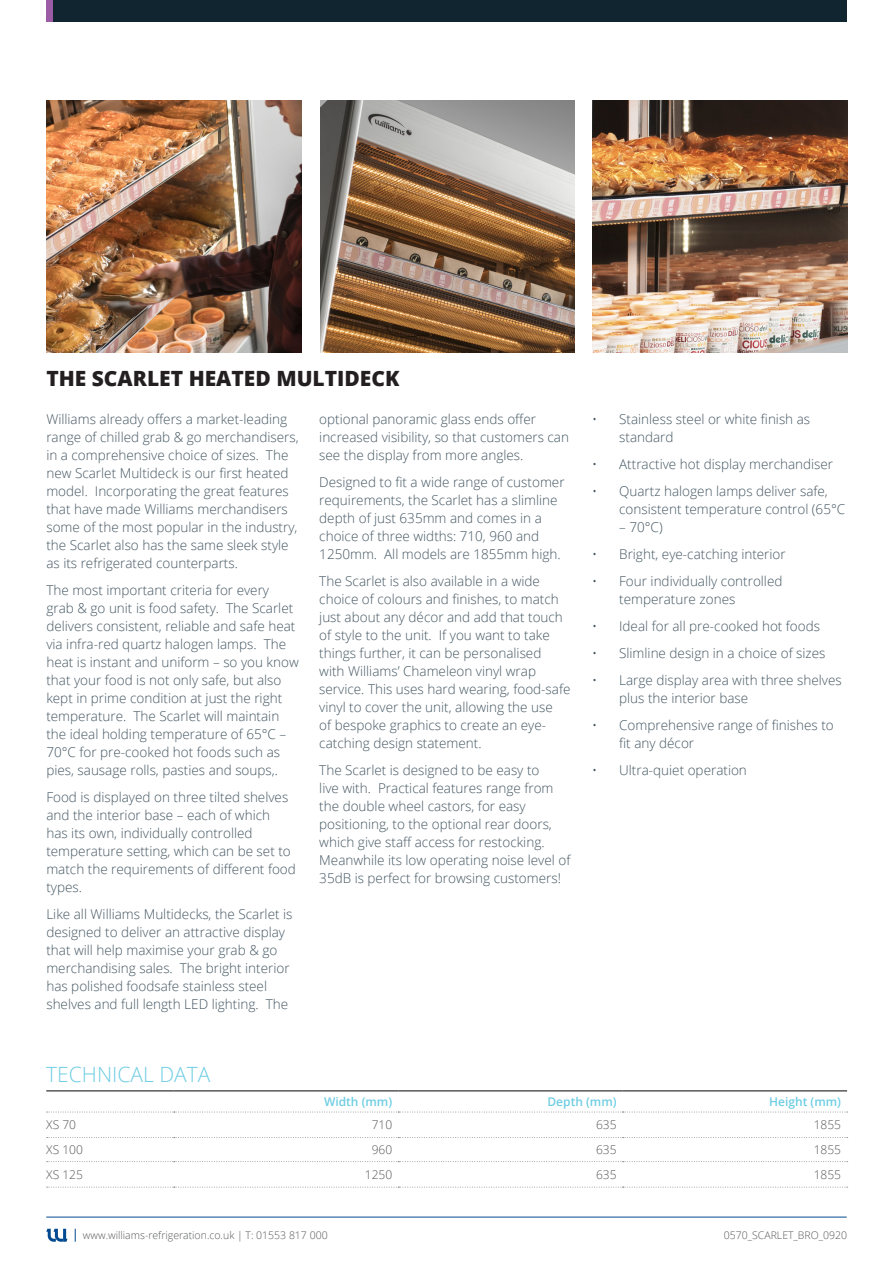
<style>
.page{position:relative;width:893px;height:1263px;background:#fff}
.page>*{position:absolute;margin:0;border:0;box-sizing:border-box;transform-origin:0 0}
.t1{font:800 21px "Open Sans";color:#231f20}
.Table_Body{font:300 21px "Open Sans";color:#6fcde3}
.Bullets_-_One{font:300 13.5px/18px "Open Sans";color:#435561}
.TableBody_Data{font:300 12px "Open Sans";color:#57585a}
.TableBody_Data-2{font:600 12px "Open Sans";color:#6fcde3}
.t2{font:300 10.5px "Open Sans";color:#57585a}
</style>
<div class="page">
<div style="left:53px;top:0;width:794px;height:21px;background:#112530"></div>
<div style="left:47px;top:0;width:6px;height:21px;background:#9b5ba5"></div>
<svg style="left:46px;top:1112px;width:801px;height:75px"></svg>
<hr style="left:46px;top:1090px;width:128px;height:1px;background:#57585a">
<hr style="left:174px;top:1090px;width:224px;height:1px;background:#57585a">
<hr style="left:398px;top:1090px;width:225px;height:1px;background:#57585a">
<hr style="left:623px;top:1090px;width:224px;height:1px;background:#57585a">
<svg style="left:47px;top:1112px;width:801px;height:1px"></svg>
<svg style="left:47px;top:1137px;width:801px;height:1px"></svg>
<svg style="left:47px;top:1161px;width:801px;height:1px"></svg>
<svg style="left:47px;top:1187px;width:801px;height:1px"></svg>
<img style="left:46px;top:100px;width:255px;height:252px">
<img style="left:592px;top:100px;width:255px;height:252px">
<img style="left:320px;top:100px;width:255px;height:252px">
<hr style="left:46px;top:1217px;width:801px;height:1px;background:#014990">
<svg style="left:46px;top:1229px;width:22px;height:13px"></svg>
<svg style="left:75px;top:1229px;width:1px;height:13px"></svg>
<h3 class="t1" style="left:46px;top:363px;width:355px">THE SCARLET HEATED MULTIDECK</h3>
<p class="Bullets_-_One" style="left:46px;top:410px;width:254px">Williams already offers a market-leading range of chilled grab &amp; go merchandisers, in a comprehensive choice of sizes. The new Scarlet Multideck is our first heated model. Incorporating the great features that have made Williams merchandisers some of the most popular in the industry, the Scarlet also has the same sleek style as its refrigerated counterparts.</p>
<p class="Bullets_-_One" style="left:46px;top:581px;width:254px">The most important criteria for every grab &amp; go unit is food safety. The Scarlet delivers consistent, reliable and safe heat via infra-red quartz halogen lamps. The heat is instant and uniform – so you know that your food is not only safe, but also kept in prime condition at just the right temperature. The Scarlet will maintain the ideal holding temperature of 65°C – 70°C for pre-cooked hot foods such as pies, sausage rolls, pasties and soups,.</p>
<p class="Bullets_-_One" style="left:46px;top:788px;width:251px">Food is displayed on three tilted shelves and the interior base – each of which<br>has its own, individually controlled temperature setting, which can be set to match the requirements of different food types.</p>
<p class="Bullets_-_One" style="left:46px;top:905px;width:248px">Like all Williams Multidecks, the Scarlet is designed to deliver an attractive display that will help maximise your grab &amp; go merchandising sales. The bright interior has polished foodsafe stainless steel shelves and full length LED lighting. The</p>
<p class="Bullets_-_One" style="left:319px;top:410px;width:251px">optional panoramic glass ends offer increased visibility, so that customers can see the display from more angles.</p>
<p class="Bullets_-_One" style="left:319px;top:473px;width:247px">Designed to fit a wide range of customer requirements, the Scarlet has a slimline depth of just 635mm and comes in a choice of three widths: 710, 960 and 1250mm. All models are 1855mm high.</p>
<p class="Bullets_-_One" style="left:319px;top:572px;width:253px">The Scarlet is also available in a wide choice of colours and finishes, to match just about any décor and add that touch of style to the unit. If you want to take things further, it can be personalised<br>with Williams’ Chameleon vinyl wrap service. This uses hard wearing, food-safe vinyl to cover the unit, allowing the use<br>of bespoke graphics to create an eye&shy;catching design statement.</p>
<p class="Bullets_-_One" style="left:319px;top:761px;width:253px">The Scarlet is designed to be easy to<br>live with. Practical features range from the double wheel castors, for easy positioning, to the optional rear doors, which give staff access for restocking.<br>Meanwhile its low operating noise level of 35dB is perfect for browsing customers!</p>
<p class="Table_Body" style="left:46px;top:1060px;width:166px">TECHNICAL DATA</p>
<p class="Bullets_-_One" style="left:619px;top:410px;width:193px;text-indent:-27px">• Stainless steel or white finish as standard</p>
<p class="Bullets_-_One" style="left:592px;top:455px;width:243px">• Attractive hot display merchandiser</p>
<p class="Bullets_-_One" style="left:619px;top:482px;width:228px;text-indent:-27px">• Quartz halogen lamps deliver safe, consistent temperature control (65°C</p>
<p class="Bullets_-_One" style="left:619px;top:518px;width:45px">– 70°C)</p>
<p class="Bullets_-_One" style="left:592px;top:545px;width:195px">• Bright, eye-catching interior</p>
<p class="Bullets_-_One" style="left:619px;top:572px;width:165px;text-indent:-27px">• Four individually controlled temperature zones</p>
<p class="Bullets_-_One" style="left:592px;top:617px;width:229px">• Ideal for all pre-cooked hot foods</p>
<p class="Bullets_-_One" style="left:592px;top:644px;width:235px">• Slimline design in a choice of sizes</p>
<p class="Bullets_-_One" style="left:619px;top:671px;width:224px;text-indent:-27px">• Large display area with three shelves plus the interior base</p>
<p class="Bullets_-_One" style="left:619px;top:716px;width:216px;text-indent:-27px">• Comprehensive range of finishes to fit any décor</p>
<p class="Bullets_-_One" style="left:592px;top:761px;width:156px">• Ultra-quiet operation</p>
<p class="TableBody_Data-2" style="left:324px;top:1093px;width:70px">Width (mm)</p>
<p class="TableBody_Data-2" style="left:547px;top:1093px;width:71px">Depth (mm)</p>
<p class="TableBody_Data-2" style="left:769px;top:1093px;width:73px">Height (mm)</p>
<p class="TableBody_Data" style="left:46px;top:1117px;width:31px">XS 70</p>
<p class="TableBody_Data" style="left:372px;top:1117px;width:22px">710</p>
<p class="TableBody_Data" style="left:596px;top:1117px;width:22px">635</p>
<p class="TableBody_Data" style="left:814px;top:1117px;width:29px">1855</p>
<p class="TableBody_Data" style="left:46px;top:1141px;width:38px">XS 100</p>
<p class="TableBody_Data" style="left:372px;top:1141px;width:22px">960</p>
<p class="TableBody_Data" style="left:596px;top:1141px;width:22px">635</p>
<p class="TableBody_Data" style="left:814px;top:1141px;width:29px">1855</p>
<p class="TableBody_Data" style="left:46px;top:1166px;width:38px">XS 125</p>
<p class="TableBody_Data" style="left:365px;top:1166px;width:29px">1250</p>
<p class="TableBody_Data" style="left:596px;top:1166px;width:22px">635</p>
<p class="TableBody_Data" style="left:814px;top:1166px;width:29px">1855</p>
<p class="t2" style="left:83px;top:1228px;width:246px">www.williams-refrigeration.co.uk | T: 01553 817 000</p>
<p class="t2" style="left:724px;top:1228px;width:125px">0570_SCARLET_BRO_0920</p>
</div>
